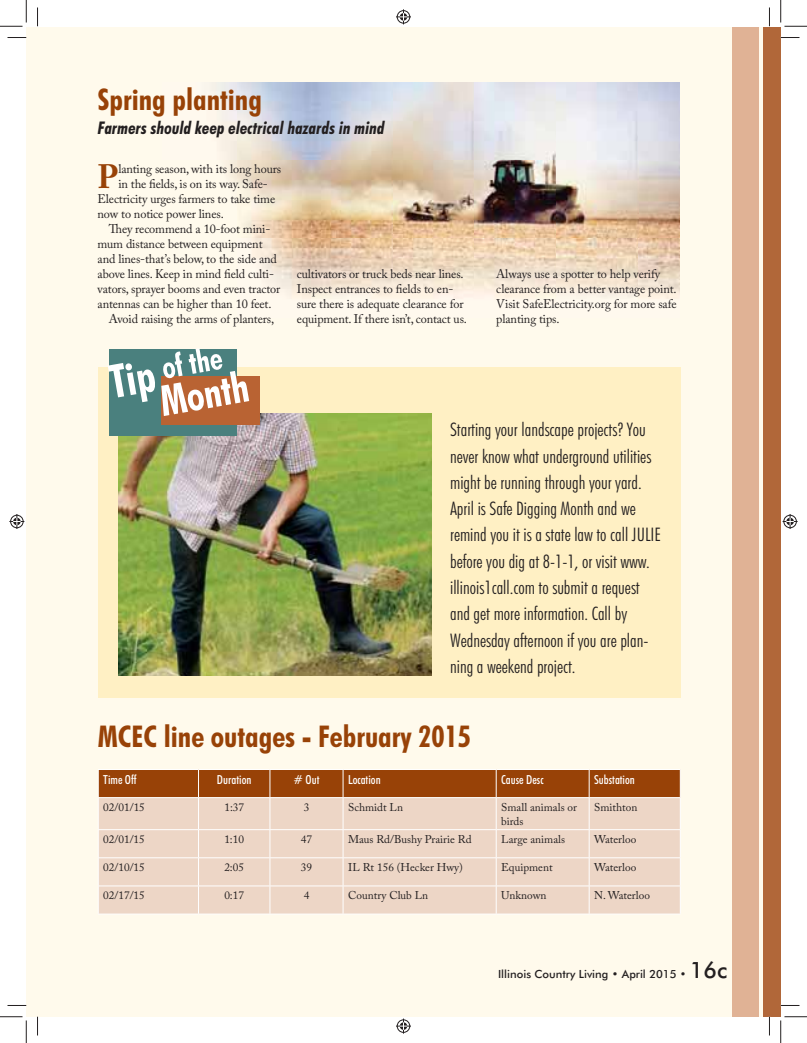
<style>
.page{position:relative;width:807px;height:1043px;background:#fff}
.page>*{position:absolute;margin:0;border:0;box-sizing:border-box;transform-origin:0 0}
.t1{font:700 33.62px "Adobe Caslon Pro";color:#984207}
.t2{font:700 condensed 30px "Futura BT";color:#984207}
.t3{font:300 condensed 18.75px/26.2px "Futura BT";color:#231f20}
.t4{font:italic 700 condensed 17.5px "Futura BT";color:#231f20}
.t5{font:12.5px/15px "Adobe Caslon Pro";letter-spacing:-.01em;color:#231f20}
.t6{font:500 condensed 12.5px "Futura BT";color:#fff}
.t7{font:11.25px/13.8px "Adobe Caslon Pro";color:#231f20}
.t8{font:500 11.25px "Futura BT";color:#231f20}
.s1{font-size:22.5px}
</style>
<div class="page">
<div style="left:26px;top:27px;width:22px;height:989px;background:#fffaec"></div>
<div style="left:35px;top:27px;width:745px;height:989px;background:#fffaec"></div>
<div style="left:762px;top:27px;width:18px;height:989px;background:#b16739"></div>
<div style="left:732px;top:27px;width:26px;height:989px;background:#e0b295"></div>
<div style="left:99px;top:798px;width:580px;height:115px;background:#edd6c6"></div>
<hr style="left:98px;top:798px;width:1px;height:31px;background:#fff">
<hr style="left:198px;top:798px;width:1px;height:31px;background:#fff">
<hr style="left:269px;top:798px;width:1px;height:31px;background:#fff">
<hr style="left:342px;top:798px;width:1px;height:31px;background:#fff">
<hr style="left:495px;top:798px;width:1px;height:31px;background:#fff">
<hr style="left:588px;top:798px;width:1px;height:31px;background:#fff">
<hr style="left:679px;top:798px;width:1px;height:31px;background:#fff">
<hr style="left:98px;top:829px;width:100px;height:1px;background:#fff">
<hr style="left:198px;top:829px;width:72px;height:1px;background:#fff">
<hr style="left:270px;top:829px;width:73px;height:1px;background:#fff">
<hr style="left:343px;top:829px;width:153px;height:1px;background:#fff">
<hr style="left:496px;top:829px;width:93px;height:1px;background:#fff">
<hr style="left:589px;top:829px;width:91px;height:1px;background:#fff">
<hr style="left:98px;top:857px;width:100px;height:1px;background:#fff">
<hr style="left:198px;top:857px;width:72px;height:1px;background:#fff">
<hr style="left:270px;top:857px;width:73px;height:1px;background:#fff">
<hr style="left:343px;top:857px;width:153px;height:1px;background:#fff">
<hr style="left:496px;top:857px;width:93px;height:1px;background:#fff">
<hr style="left:589px;top:857px;width:91px;height:1px;background:#fff">
<hr style="left:98px;top:885px;width:100px;height:1px;background:#fff">
<hr style="left:98px;top:913px;width:100px;height:1px;background:#fff">
<hr style="left:198px;top:885px;width:72px;height:1px;background:#fff">
<svg style="left:198px;top:830px;width:1px;height:83px"></svg>
<hr style="left:198px;top:913px;width:72px;height:1px;background:#fff">
<hr style="left:270px;top:885px;width:73px;height:1px;background:#fff">
<svg style="left:269px;top:830px;width:1px;height:83px"></svg>
<hr style="left:270px;top:913px;width:73px;height:1px;background:#fff">
<hr style="left:343px;top:885px;width:153px;height:1px;background:#fff">
<svg style="left:342px;top:830px;width:1px;height:83px"></svg>
<hr style="left:343px;top:913px;width:153px;height:1px;background:#fff">
<hr style="left:496px;top:885px;width:93px;height:1px;background:#fff">
<svg style="left:495px;top:830px;width:1px;height:83px"></svg>
<hr style="left:496px;top:913px;width:93px;height:1px;background:#fff">
<hr style="left:589px;top:885px;width:91px;height:1px;background:#fff">
<svg style="left:588px;top:830px;width:1px;height:83px"></svg>
<svg style="left:679px;top:830px;width:1px;height:83px"></svg>
<hr style="left:589px;top:913px;width:91px;height:1px;background:#fff">
<hr style="left:98px;top:797px;width:100px;height:1px;background:#fff">
<hr style="left:198px;top:797px;width:72px;height:1px;background:#fff">
<hr style="left:270px;top:797px;width:73px;height:1px;background:#fff">
<hr style="left:343px;top:797px;width:153px;height:1px;background:#fff">
<hr style="left:496px;top:797px;width:93px;height:1px;background:#fff">
<div style="left:98px;top:769px;width:582px;height:28px;background:#984207"></div>
<hr style="left:589px;top:797px;width:91px;height:1px;background:#fff">
<div style="left:98px;top:367px;width:582px;height:330px;background:#fff0c4"></div>
<img style="left:215px;top:82px;width:464px;height:217px">
<img style="left:119px;top:413px;width:312px;height:263px">
<div style="left:109px;top:350px;width:128px;height:86px;background:#4a807e"></div>
<div style="left:161px;top:376px;width:98px;height:49px;background:#b96333"></div>
<svg style="left:108px;top:348px;width:141px;height:68px"></svg>
<svg style="left:8px;top:37px;width:18px;height:1px"></svg>
<svg style="left:780px;top:37px;width:19px;height:1px"></svg>
<svg style="left:8px;top:1005px;width:18px;height:1px"></svg>
<svg style="left:780px;top:1004px;width:19px;height:2px"></svg>
<svg style="left:37px;top:8px;width:1px;height:18px"></svg>
<svg style="left:37px;top:1016px;width:1px;height:19px"></svg>
<svg style="left:769px;top:8px;width:1px;height:18px"></svg>
<svg style="left:768px;top:1016px;width:2px;height:19px"></svg>
<svg style="left:0;top:0;width:27px;height:27px"></svg>
<svg style="left:0;top:1016px;width:27px;height:26px"></svg>
<svg style="left:780px;top:0;width:26px;height:27px"></svg>
<svg style="left:780px;top:1016px;width:26px;height:26px"></svg>
<svg style="left:396px;top:9px;width:15px;height:15px"></svg>
<svg style="left:396px;top:1018px;width:15px;height:15px"></svg>
<svg style="left:9px;top:514px;width:15px;height:15px"></svg>
<svg style="left:782px;top:514px;width:15px;height:15px"></svg>
<h2 class="t2" style="left:98px;top:85px;width:165px">Spring planting</h2>
<h3 class="t4" style="left:98px;top:117px;width:288px">Farmers should keep electrical hazards in mind</h3>
<h1 class="t1" style="left:98px;top:156px;width:23px">P</h1>
<p class="t5" style="left:118px;top:162px;width:164px">lanting season, with its long hours</p>
<p class="t5" style="left:118px;top:177px;width:151px">in the fields, is on its way. Safe-</p>
<p class="t5" style="left:98px;top:192px;width:179px">Electricity urges farmers to take time</p>
<p class="t5" style="left:98px;top:207px;width:128px">now to notice power lines.</p>
<p class="t5" style="left:109px;top:222px;width:163px">They recommend a 10-foot mini-</p>
<p class="t5" style="left:98px;top:237px;width:166px">mum distance between equipment</p>
<p class="t5" style="left:98px;top:252px;width:181px">and lines-that’s below, to the side and</p>
<p class="t5" style="left:98px;top:267px;width:178px">above lines. Keep in mind field culti-</p>
<p class="t5" style="left:98px;top:282px;width:184px">vators, sprayer booms and even tractor</p>
<p class="t5" style="left:98px;top:297px;width:175px">antennas can be higher than 10 feet.</p>
<p class="t5" style="left:109px;top:312px;width:167px">Avoid raising the arms of planters,</p>
<p class="t5" style="left:297px;top:267px;width:171px">cultivators or truck beds near lines.<br>Inspect entrances to fields to en&shy;sure there is adequate clearance for equipment. If there isn’t, contact us.</p>
<p class="t5" style="left:496px;top:267px;width:182px">Always use a spotter to help verify clearance from a better vantage point.<br>Visit SafeElectricity.org for more safe planting tips.</p>
<p class="t3" style="left:450px;top:417px;width:212px">Starting your landscape projects? You never know what underground utilities might be running through your yard.<br>April is Safe Digging Month and we remind you it is a state law to call JULIE before you dig at 8-1-1, or visit www. illinois1call.com to submit a request and get more information. Call by Wednesday afternoon if you are plan&shy;ning a weekend project.</p>
<h2 class="t2" style="left:98px;top:722px;width:374px">MCEC line outages - February 2015</h2>
<p class="t6" style="left:103px;top:772px;width:35px">Time Off</p>
<p class="t6" style="left:217px;top:772px;width:36px">Duration</p>
<p class="t6" style="left:293px;top:772px;width:27px"># Out</p>
<p class="t6" style="left:348px;top:772px;width:34px">Location</p>
<p class="t6" style="left:501px;top:772px;width:44px">Cause Desc</p>
<p class="t6" style="left:594px;top:772px;width:42px">Substation</p>
<p class="t7" style="left:103px;top:801px;width:43px">02/01/15</p>
<p class="t7" style="left:224px;top:801px;width:21px">1:37</p>
<p class="t7" style="left:303px;top:801px;width:7px">3</p>
<p class="t7" style="left:348px;top:801px;width:56px">Schmidt Ln</p>
<p class="t7" style="left:501px;top:801px;width:77px">Small animals or birds</p>
<p class="t7" style="left:594px;top:801px;width:45px">Smithton</p>
<p class="t7" style="left:103px;top:833px;width:43px">02/01/15</p>
<p class="t7" style="left:224px;top:833px;width:21px">1:10</p>
<p class="t7" style="left:301px;top:833px;width:13px">47</p>
<p class="t7" style="left:348px;top:833px;width:125px">Maus Rd/Bushy Prairie Rd</p>
<p class="t7" style="left:501px;top:833px;width:65px">Large animals</p>
<p class="t7" style="left:594px;top:833px;width:44px">Waterloo</p>
<p class="t7" style="left:103px;top:861px;width:43px">02/10/15</p>
<p class="t7" style="left:224px;top:861px;width:21px">2:05</p>
<p class="t7" style="left:301px;top:861px;width:13px">39</p>
<p class="t7" style="left:348px;top:861px;width:116px">IL Rt 156 (Hecker Hwy)</p>
<p class="t7" style="left:501px;top:861px;width:53px">Equipment</p>
<p class="t7" style="left:594px;top:861px;width:44px">Waterloo</p>
<p class="t7" style="left:103px;top:889px;width:43px">02/17/15</p>
<p class="t7" style="left:224px;top:889px;width:21px">0:17</p>
<p class="t7" style="left:303px;top:889px;width:7px">4</p>
<p class="t7" style="left:348px;top:889px;width:82px">Country Club Ln</p>
<p class="t7" style="left:501px;top:889px;width:47px">Unknown</p>
<p class="t7" style="left:594px;top:889px;width:57px">N. Waterloo</p>
<p class="t8" style="left:498px;top:968px;width:231px">Illinois Country Living • April 2015 • <span class="s1">16c</span></p>
</div>
